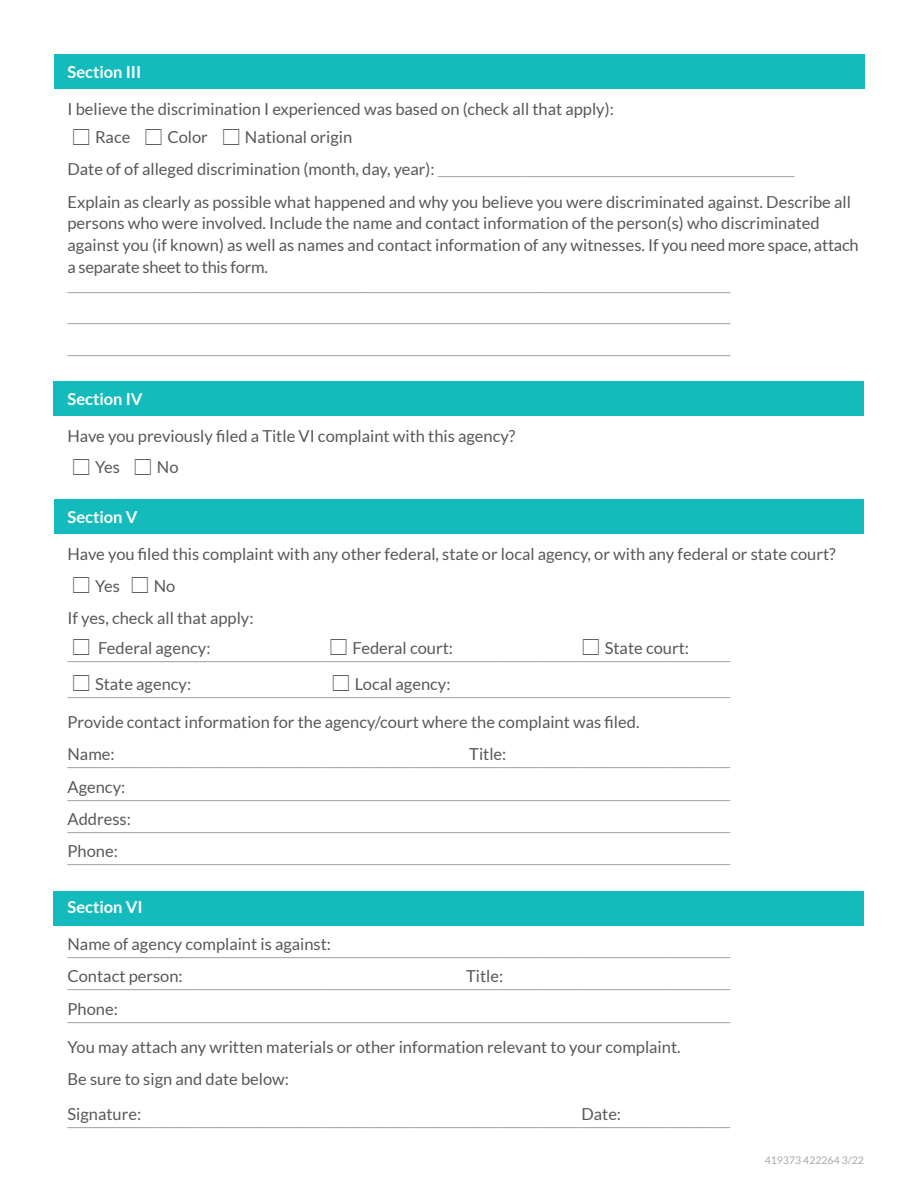
<style>
.page{position:relative;width:918px;height:1188px;background:#fff}
.page>*{position:absolute;margin:0;border:0;box-sizing:border-box;transform-origin:0 0}
.t1{font:16.5px/21.8px "Lato";color:#57585a}
.t2{font:700 16.5px "Lato";color:#fff}
.t3{font:15px/31.5px "Lato";color:#a8a9ad;text-align:justify}
.t4{font:10.5px "Lato";color:#a8a9ad}
.s1{font-size:16.5px;color:#57585a}
</style>
<div class="page">
<div style="left:53px;top:891px;width:811px;height:34px;background:#14bbbd"></div>
<div style="left:54px;top:54px;width:810px;height:35px;background:#14bbbd"></div>
<div style="left:53px;top:381px;width:811px;height:34px;background:#14bbbd"></div>
<div style="left:54px;top:499px;width:810px;height:35px;background:#14bbbd"></div>
<p class="t2" style="left:67px;top:62px;width:75px">Section III</p>
<p class="t1" style="left:95px;top:94px;width:520px;line-height:28.5px;text-indent:-28px">I believe the discrimination I experienced was based on (check all that apply):<br>Race</p>
<p class="t1" style="left:167px;top:126px;width:42px">Color</p>
<p class="t1" style="left:245px;top:126px;width:109px">National origin</p>
<p class="t3" style="left:68px;top:154px;width:729px"><span class="s1">Date of of alleged discrimination (month, day, year):</span> ____ _______________ _____________________________________________________________</p>
<p class="t1" style="left:67px;top:191px;width:793px">Explain as clearly as possible what happened and why you believe you were discriminated against. Describe all persons who were involved. Include the name and contact information of the person(s) who discriminated against you (if known) as well as names and contact information of any witnesses. If you need more space, attach a separate sheet to this form.</p>
<p class="t3" style="left:68px;top:270px;width:665px">______________________________________________________________________________________________________________________________________________________ ______________________________________________________________________________________________________________________________________________________ ______________________________________________________________________________________________________________________________________________________</p>
<p class="t2" style="left:67px;top:389px;width:77px">Section IV</p>
<p class="t1" style="left:95px;top:420px;width:422px;line-height:31.5px;text-indent:-28px">Have you previously filed a Title VI complaint with this agency?<br>Yes</p>
<p class="t1" style="left:157px;top:456px;width:23px">No</p>
<p class="t2" style="left:67px;top:508px;width:72px">Section V</p>
<p class="t1" style="left:95px;top:538px;width:742px;line-height:31.5px;text-indent:-28px">Have you filed this complaint with any other federal, state or local agency, or with any federal or state court?<br>Yes</p>
<p class="t1" style="left:67px;top:569px;width:188px;line-height:32.2px;text-align:center">No<br>If yes, check all that apply:</p>
<p class="t1" style="left:98px;top:637px;width:114px">Federal agency:</p>
<p class="t1" style="left:353px;top:637px;width:102px">Federal court:</p>
<p class="t1" style="left:605px;top:637px;width:86px">State court:</p>
<p class="t3" style="left:68px;top:639px;width:664px">______________________________________________________________________________________________________________________________________________________</p>
<p class="t1" style="left:95px;top:673px;width:98px">State agency:</p>
<p class="t1" style="left:355px;top:673px;width:97px">Local agency:</p>
<p class="t3" style="left:68px;top:675px;width:664px">______________________________________________________________________________________________________________________________________________________</p>
<p class="t1" style="left:67px;top:706px;width:574px;line-height:32.2px">Provide contact information for the agency/court where the complaint was filed.<br>Name:</p>
<p class="t1" style="left:469px;top:743px;width:39px">Title:</p>
<p class="t3" style="left:68px;top:745px;width:664px">______________________________________________________________________________________________________________________________________________________</p>
<p class="t1" style="left:67px;top:776px;width:59px">Agency:</p>
<p class="t3" style="left:68px;top:777px;width:664px">______________________________________________________________________________________________________________________________________________________</p>
<p class="t1" style="left:67px;top:808px;width:65px">Address:</p>
<p class="t3" style="left:68px;top:810px;width:664px">______________________________________________________________________________________________________________________________________________________</p>
<p class="t1" style="left:67px;top:840px;width:52px">Phone:</p>
<p class="t3" style="left:68px;top:842px;width:664px">______________________________________________________________________________________________________________________________________________________</p>
<p class="t2" style="left:67px;top:898px;width:77px">Section VI</p>
<p class="t1" style="left:67px;top:933px;width:265px">Name of agency complaint is against:</p>
<p class="t3" style="left:68px;top:935px;width:664px">______________________________________________________________________________________________________________________________________________________</p>
<p class="t1" style="left:67px;top:965px;width:117px">Contact person:</p>
<p class="t1" style="left:466px;top:965px;width:39px">Title:</p>
<p class="t3" style="left:68px;top:967px;width:664px">______________________________________________________________________________________________________________________________________________________</p>
<p class="t1" style="left:67px;top:998px;width:52px">Phone:</p>
<p class="t3" style="left:68px;top:999px;width:664px">______________________________________________________________________________________________________________________________________________________</p>
<p class="t1" style="left:67px;top:1031px;width:615px;line-height:32.2px">You may attach any written materials or other information relevant to your complaint.<br>Be sure to sign and date below:</p>
<p class="t1" style="left:67px;top:1103px;width:75px">Signature:</p>
<p class="t1" style="left:581px;top:1103px;width:41px">Date:</p>
<p class="t3" style="left:68px;top:1104px;width:664px">______________________________________________________________________________________________________________________________________________________</p>
<p class="t4" style="left:765px;top:1154px;width:101px">419373 422264 3/22</p>
</div>
